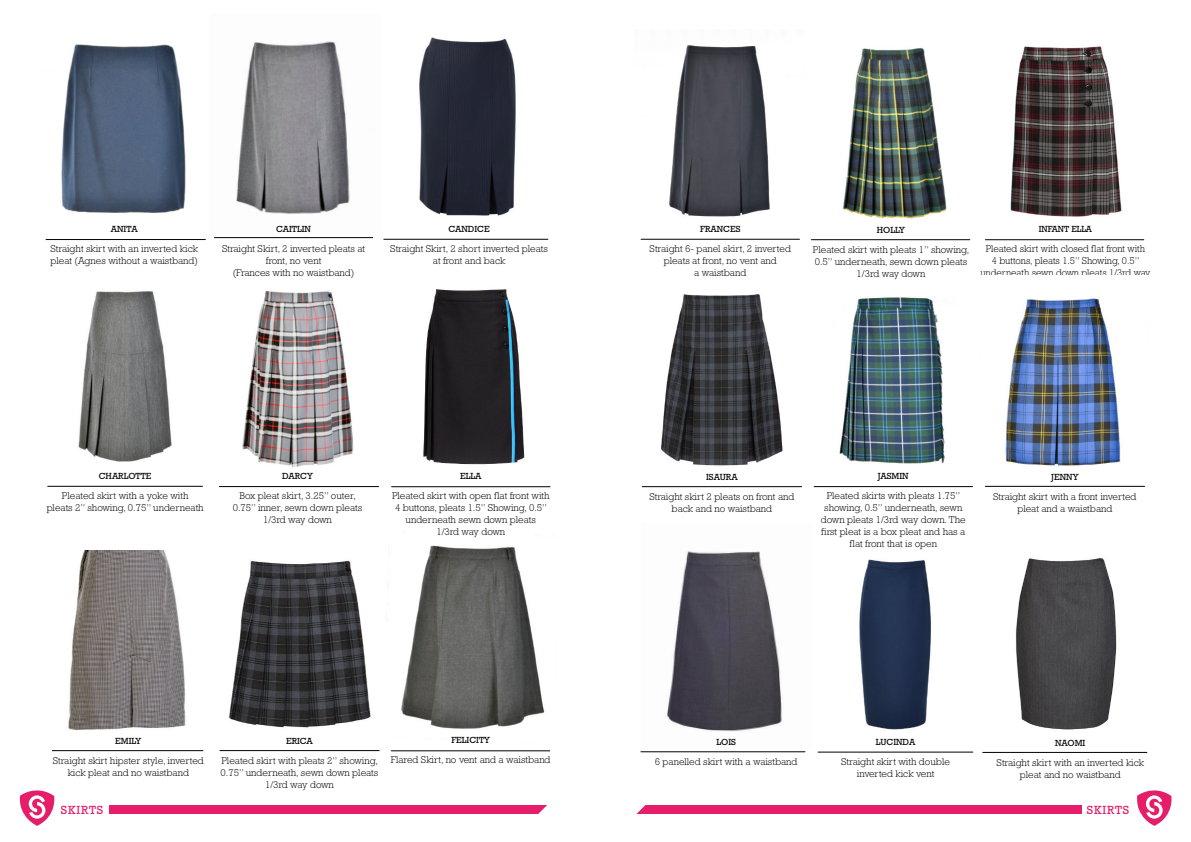
<style>
.page{position:relative;width:1191px;height:842px;background:#fff}
.page>*{position:absolute;margin:0;border:0;box-sizing:border-box;transform-origin:0 0}
.t1{font:12px "Rockwell Std";letter-spacing:.07em;color:#e61d68}
.t2{font:300 10px/12px "Rockwell Std";color:#000;text-align:center}
.t3{font:9px "Rockwell Std";color:#000}
</style>
<div class="page">
<img style="left:859px;top:559px;width:72px;height:171px">
<hr style="left:818px;top:752px;width:155px;height:1px;background:#000">
<hr style="left:384px;top:239px;width:164px;height:1px;background:#000">
<img style="left:419px;top:37px;width:97px;height:179px">
<img style="left:839px;top:297px;width:106px;height:167px">
<hr style="left:814px;top:486px;width:158px;height:1px;background:#000">
<img style="left:386px;top:545px;width:159px;height:184px">
<hr style="left:391px;top:750px;width:159px;height:1px;background:#000">
<img style="left:423px;top:289px;width:102px;height:176px">
<hr style="left:391px;top:486px;width:159px;height:1px;background:#000">
<img style="left:669px;top:45px;width:101px;height:172px">
<hr style="left:641px;top:239px;width:158px;height:1px;background:#000">
<img style="left:218px;top:291px;width:161px;height:197px">
<hr style="left:219px;top:486px;width:159px;height:1px;background:#000">
<img style="left:61px;top:44px;width:125px;height:169px">
<hr style="left:46px;top:239px;width:159px;height:1px;background:#000">
<img style="left:236px;top:41px;width:114px;height:173px">
<hr style="left:214px;top:237px;width:159px;height:1px;background:#000">
<img style="left:661px;top:294px;width:122px;height:172px">
<hr style="left:642px;top:486px;width:159px;height:1px;background:#000">
<img style="left:78px;top:291px;width:94px;height:171px">
<hr style="left:48px;top:486px;width:154px;height:1px;background:#000">
<img style="left:1010px;top:46px;width:112px;height:171px">
<hr style="left:985px;top:239px;width:158px;height:1px;background:#000">
<img style="left:229px;top:560px;width:142px;height:168px">
<hr style="left:220px;top:750px;width:159px;height:1px;background:#000">
<img style="left:843px;top:48px;width:104px;height:171px">
<hr style="left:811px;top:239px;width:158px;height:1px;background:#000">
<img style="left:1005px;top:298px;width:116px;height:168px">
<hr style="left:985px;top:486px;width:159px;height:1px;background:#000">
<svg style="left:1137px;top:790px;width:35px;height:36px"></svg>
<svg style="left:19px;top:790px;width:36px;height:36px"></svg>
<div style="left:109px;top:806px;width:972px;height:8px;background:#e61d68"></div>
<svg style="left:533px;top:805px;width:116px;height:9px"></svg>
<img style="left:68px;top:551px;width:118px;height:179px">
<hr style="left:52px;top:750px;width:151px;height:1px;background:#000">
<img style="left:667px;top:551px;width:115px;height:181px">
<hr style="left:641px;top:751px;width:164px;height:1px;background:#000">
<img style="left:1015px;top:558px;width:102px;height:172px">
<hr style="left:982px;top:752px;width:164px;height:1px;background:#000">
<p class="t3" style="left:111px;top:226px;width:28px">ANITA</p>
<p class="t2" style="left:50px;top:244px;width:149px;text-align:left">Straight skirt with an inverted kick pleat (Agnes without a waistband)</p>
<p class="t3" style="left:276px;top:226px;width:36px">CAITLIN</p>
<p class="t2" style="left:222px;top:244px;width:144px">Straight Skirt, 2 inverted pleats at front, no vent<br>(Frances with no waistband)</p>
<p class="t3" style="left:448px;top:226px;width:43px">CANDICE</p>
<p class="t2" style="left:390px;top:245px;width:159px">Straight Skirt, 2 short inverted pleats at front and back</p>
<p class="t3" style="left:99px;top:473px;width:54px">CHARLOTTE</p>
<p class="t2" style="left:47px;top:491px;width:158px">Pleated skirt with a yoke with<br>pleats 2” showing, 0.75” underneath</p>
<p class="t3" style="left:282px;top:473px;width:32px">DARCY</p>
<p class="t2" style="left:233px;top:491px;width:131px">Box pleat skirt, 3.25” outer,<br>0.75” inner, sewn down pleats<br>1/3rd way down</p>
<p class="t3" style="left:460px;top:473px;width:23px">ELLA</p>
<p class="t2" style="left:392px;top:491px;width:159px">Pleated skirt with open flat front with<br>4 buttons, pleats 1.5” Showing, 0.5” underneath sewn down pleats<br>1/3rd way down</p>
<p class="t3" style="left:115px;top:738px;width:28px">EMILY</p>
<p class="t2" style="left:53px;top:756px;width:153px">Straight skirt hipster style, inverted kick pleat and no waistband</p>
<p class="t3" style="left:286px;top:738px;width:28px">ERICA</p>
<p class="t2" style="left:220px;top:756px;width:159px">Pleated skirt with pleats 2” showing,<br>0.75” underneath, sewn down pleats<br>1/3rd way down</p>
<p class="t3" style="left:451px;top:737px;width:40px">FELICITY</p>
<p class="t2" style="left:391px;top:755px;width:161px">Flared Skirt, no vent and a waistband</p>
<p class="t3" style="left:700px;top:226px;width:42px">FRANCES</p>
<p class="t2" style="left:649px;top:244px;width:143px">Straight 6- panel skirt, 2 inverted pleats at front, no vent and<br>a waistband</p>
<p class="t3" style="left:877px;top:227px;width:30px">HOLLY</p>
<p class="t2" style="left:813px;top:245px;width:158px">Pleated skirt with pleats 1” showing,<br>0.5” underneath, sewn down pleats<br>1/3rd way down</p>
<p class="t3" style="left:1038px;top:226px;width:55px">INFANT ELLA</p>
<p class="t2" style="left:980px;top:244px;width:172px">Pleated skirt with closed flat front with<br>4 buttons, pleats 1.5” Showing, 0.5” underneath sewn down pleats 1/3rd way</p>
<p class="t3" style="left:706px;top:474px;width:33px">ISAURA</p>
<p class="t2" style="left:649px;top:492px;width:147px">Straight skirt 2 pleats on front and back and no waistband</p>
<p class="t3" style="left:877px;top:473px;width:32px">JASMIN</p>
<p class="t2" style="left:821px;top:491px;width:146px">Pleated skirts with pleats 1.75” showing, 0.5” underneath, sewn down pleats 1/3rd way down. The first pleat is a box pleat and has a flat front that is open</p>
<p class="t3" style="left:1051px;top:474px;width:29px">JENNY</p>
<p class="t2" style="left:993px;top:492px;width:145px">Straight skirt with a front inverted pleat and a waistband</p>
<p class="t3" style="left:716px;top:739px;width:21px">LOIS</p>
<p class="t2" style="left:655px;top:757px;width:144px">6 panelled skirt with a waistband</p>
<p class="t3" style="left:875px;top:738px;width:41px">LUCINDA</p>
<p class="t2" style="left:841px;top:757px;width:110px">Straight skirt with double inverted kick vent</p>
<p class="t3" style="left:1055px;top:739px;width:32px">NAOMI</p>
<p class="t2" style="left:996px;top:758px;width:149px">Straight skirt with an inverted kick pleat and no waistband</p>
<p class="t1" style="left:61px;top:806px;width:44px">SKIRTS</p>
<p class="t1" style="left:1086px;top:806px;width:44px">SKIRTS</p>
</div>
